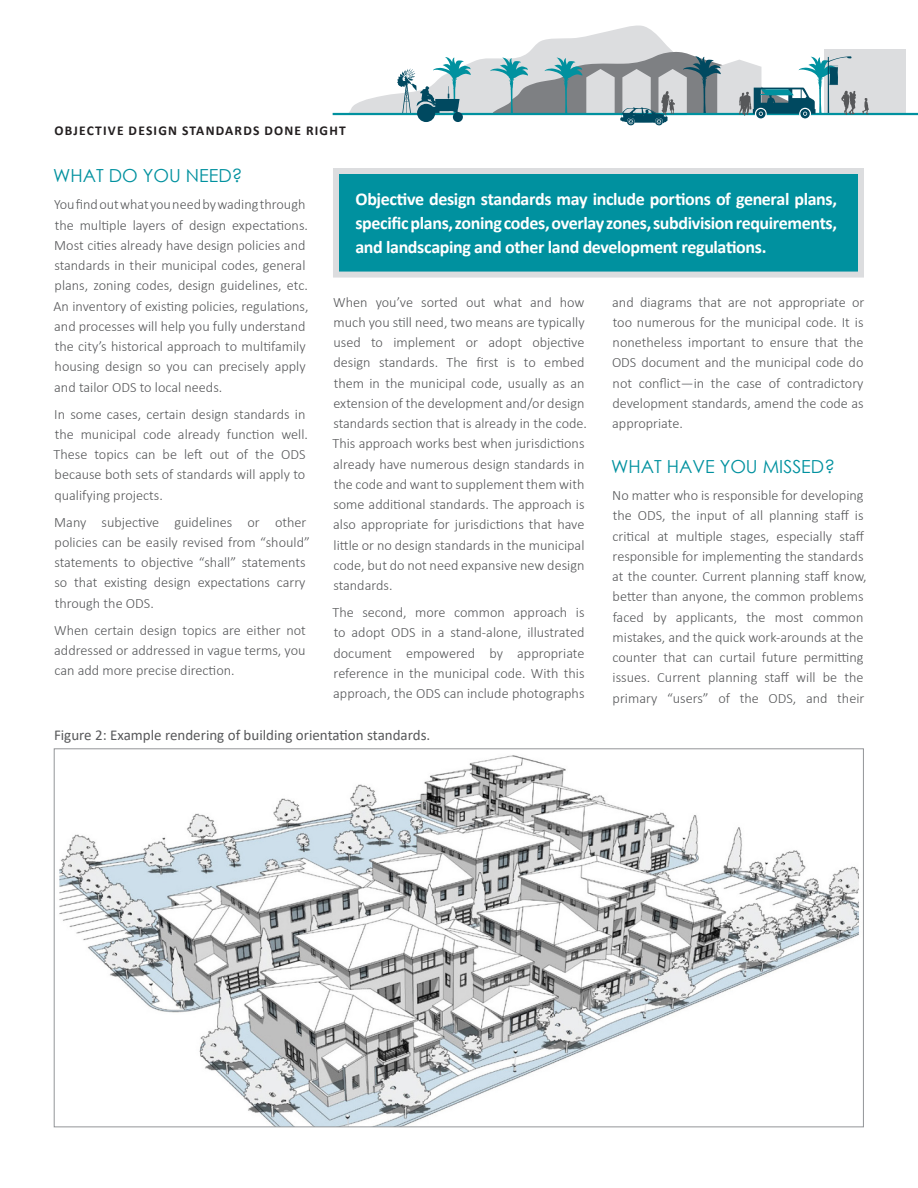
<style>
.page{position:relative;width:918px;height:1188px;background:#fff}
.page>*{position:absolute;margin:0;border:0;box-sizing:border-box;transform-origin:0 0}
.Body{font:700 18px/24px "Calibri";letter-spacing:-.02em;color:#fff;text-align:justify}
.Heading{font:18px "Century Gothic";color:#00919f}
.Body-2{font:15px "Calibri";color:#57585a}
.Body-3{font:300 14.25px/20.2px "Calibri";color:#57585a}
.t1{font:700 13.5px "Calibri";letter-spacing:.09em;color:#231f20}
</style>
<div class="page">
<img style="left:59px;top:755px;width:800px;height:370px">
<div style="left:333px;top:168px;width:531px;height:110px;background:#00919f;border:6px solid #dcdddf"></div>
<svg style="left:332px;top:25px;width:586px;height:101px"></svg>
<p class="t1" style="left:54px;top:121px;width:293px">OBJECTIVE DESIGN STANDARDS DONE RIGHT</p>
<p class="Heading" style="left:53px;top:163px;width:191px">WHAT DO YOU NEED?</p>
<p class="Body-3" style="left:54px;top:194px;width:257px">You find out what you need by wading through the multiple layers of design expectations.<br>Most cities already have design policies and standards in their municipal codes, general plans, zoning codes, design guidelines, etc.<br>An inventory of existing policies, regulations, and processes will help you fully understand the city’s historical approach to multifamily housing design so you can precisely apply and tailor ODS to local needs.</p>
<p class="Body-3" style="left:54px;top:404px;width:256px">In some cases, certain design standards in the municipal code already function well.<br>These topics can be left out of the ODS because both sets of standards will apply to qualifying projects.</p>
<p class="Body-3" style="left:54px;top:512px;width:257px">Many subjective guidelines or other policies can be easily revised from “should” statements to objective “shall” statements so that existing design expectations carry through the ODS.</p>
<p class="Body-3" style="left:54px;top:620px;width:253px;text-align:justify">When certain design topics are either not addressed or addressed in vague terms, you can add more precise direction.</p>
<p class="Body" style="left:356px;top:187px;width:483px">Objective design standards may include portions of general plans, specific plans, zoning codes, overlay zones, subdivision requirements, and landscaping and other land development regulations.</p>
<p class="Body-3" style="left:333px;top:292px;width:256px">When you’ve sorted out what and how much you still need, two means are typically used to implement or adopt objective design standards. The first is to embed them in the municipal code, usually as an extension of the development and/or design standards section that is already in the code.<br>This approach works best when jurisdictions already have numerous design standards in the code and want to supplement them with some additional standards. The approach is also appropriate for jurisdictions that have little or no design standards in the municipal code, but do not need expansive new design standards.</p>
<p class="Body-3" style="left:333px;top:602px;width:254px;text-align:justify">The second, more common approach is to adopt ODS in a stand-alone, illustrated document empowered by appropriate reference in the municipal code. With this approach, the ODS can include photographs</p>
<p class="Body-3" style="left:612px;top:292px;width:254px;text-align:justify">and diagrams that are not appropriate or too numerous for the municipal code. It is nonetheless important to ensure that the ODS document and the municipal code do not conflict—in the case of contradictory development standards, amend the code as appropriate.</p>
<p class="Heading" style="left:611px;top:454px;width:225px">WHAT HAVE YOU MISSED?</p>
<p class="Body-3" style="left:612px;top:485px;width:256px">No matter who is responsible for developing the ODS, the input of all planning staff is critical at multiple stages, especially staff responsible for implementing the standards at the counter. Current planning staff know, better than anyone, the common problems faced by applicants, the most common mistakes, and the quick work-arounds at the counter that can curtail future permitting issues. Current planning staff will be the primary “users” of the ODS, and their</p>
<p class="Body-2" style="left:54px;top:725px;width:378px">Figure 2: Example rendering of building orientation standards.</p>
</div>
